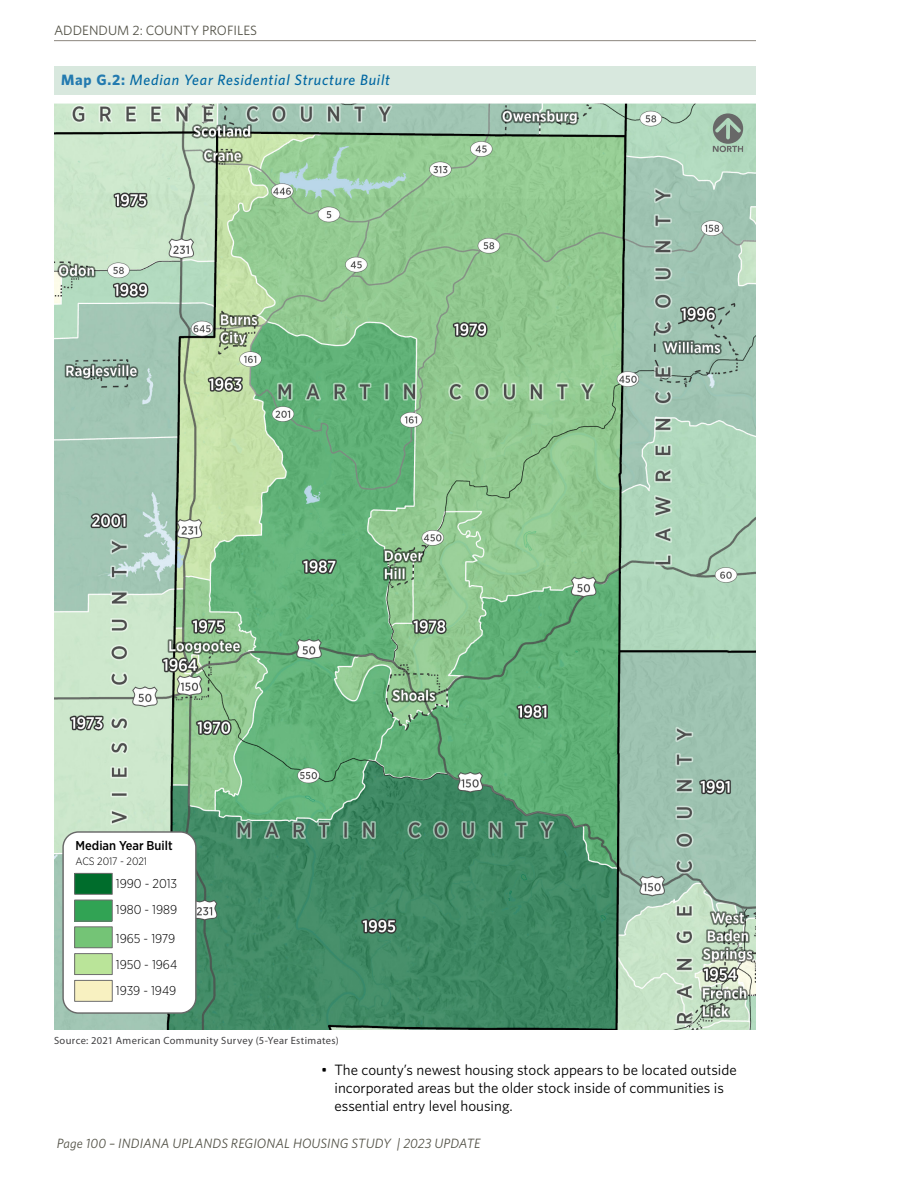
<style>
.page{position:relative;width:918px;height:1188px;background:#fff}
.page>*{position:absolute;margin:0;border:0;box-sizing:border-box;transform-origin:0 0}
.t1{font:15px/18px "Whitney";color:#000}
.t2{font:italic 500 15px "Whitney";letter-spacing:.05em;color:#0067a2}
.t3{font:italic 13.5px "Whitney";letter-spacing:.01em;color:#535247}
.t4{font:13.5px "Whitney";color:#535247}
.t5{font:300 12.9px/25.8px "Gotham Narrow";color:#000}
.t6{font:500 12.9px "Gotham Narrow";color:#000}
.t7{font:300 10.65px "Gotham Narrow";color:#000}
.t8{font:10.5px "Myriad Pro";letter-spacing:.035em;color:#414042}
.s1{font-weight:700;font-style:normal;color:#247bb0}
</style>
<div class="page">
<img style="left:54px;top:103px;width:702px;height:926px">
<div style="left:54px;top:67px;width:702px;height:28px;background:#d8e8de"></div>
<div style="left:63px;top:832px;width:133px;height:181px;background:#fff;border-radius:15px"></div>
<div style="left:62px;top:831px;width:135px;height:183px;border:1px solid #686868;border-radius:15px"></div>
<div style="left:75px;top:980px;width:37px;height:21px;background:#f8f1c1"></div>
<div style="left:74px;top:980px;width:39px;height:22px;border:1px solid #6e6e6e"></div>
<div style="left:75px;top:954px;width:37px;height:21px;background:#bae499"></div>
<div style="left:74px;top:953px;width:39px;height:22px;border:1px solid #6e6e6e"></div>
<div style="left:75px;top:927px;width:37px;height:21px;background:#74c476"></div>
<div style="left:74px;top:926px;width:39px;height:22px;border:1px solid #6e6e6e"></div>
<div style="left:75px;top:900px;width:37px;height:21px;background:#31a354"></div>
<div style="left:74px;top:900px;width:39px;height:22px;border:1px solid #6e6e6e"></div>
<div style="left:75px;top:873px;width:37px;height:21px;background:#006d2c"></div>
<div style="left:74px;top:873px;width:39px;height:22px;border:1px solid #6e6e6e"></div>
<svg style="left:713px;top:113px;width:30px;height:39px"></svg>
<hr style="left:54px;top:40px;width:702px;height:1px;background:#99948d">
<p class="t4" style="left:54px;top:21px;width:205px">ADDENDUM 2: COUNTY PROFILES</p>
<p class="t2" style="left:61px;top:70px;width:330px"><span class="s1">Map G.2:</span> Median Year Residential Structure Built</p>
<p class="t6" style="left:76px;top:837px;width:99px">Median Year Built</p>
<p class="t5" style="left:116px;top:869px;width:63px;line-height:26.5px">1990 - 2013<br>1980 - 1989</p>
<p class="t5" style="left:116px;top:925px;width:63px">1965 - 1979<br>1950 - 1964<br>1939 - 1949</p>
<p class="t7" style="left:76px;top:855px;width:73px">ACS 2017 - 2021</p>
<p class="t8" style="left:54px;top:1034px;width:286px">Source: 2021 American Community Survey (5-Year Estimates)</p>
<p class="t1" style="left:334px;top:1060px;width:404px;text-indent:-14px">• The county’s newest housing stock appears to be located outside incorporated areas but the older stock inside of communities is essential entry level housing.</p>
<p class="t3" style="left:57px;top:1134px;width:425px">Page 100 – INDIANA UPLANDS REGIONAL HOUSING STUDY | 2023 UPDATE</p>
</div>
